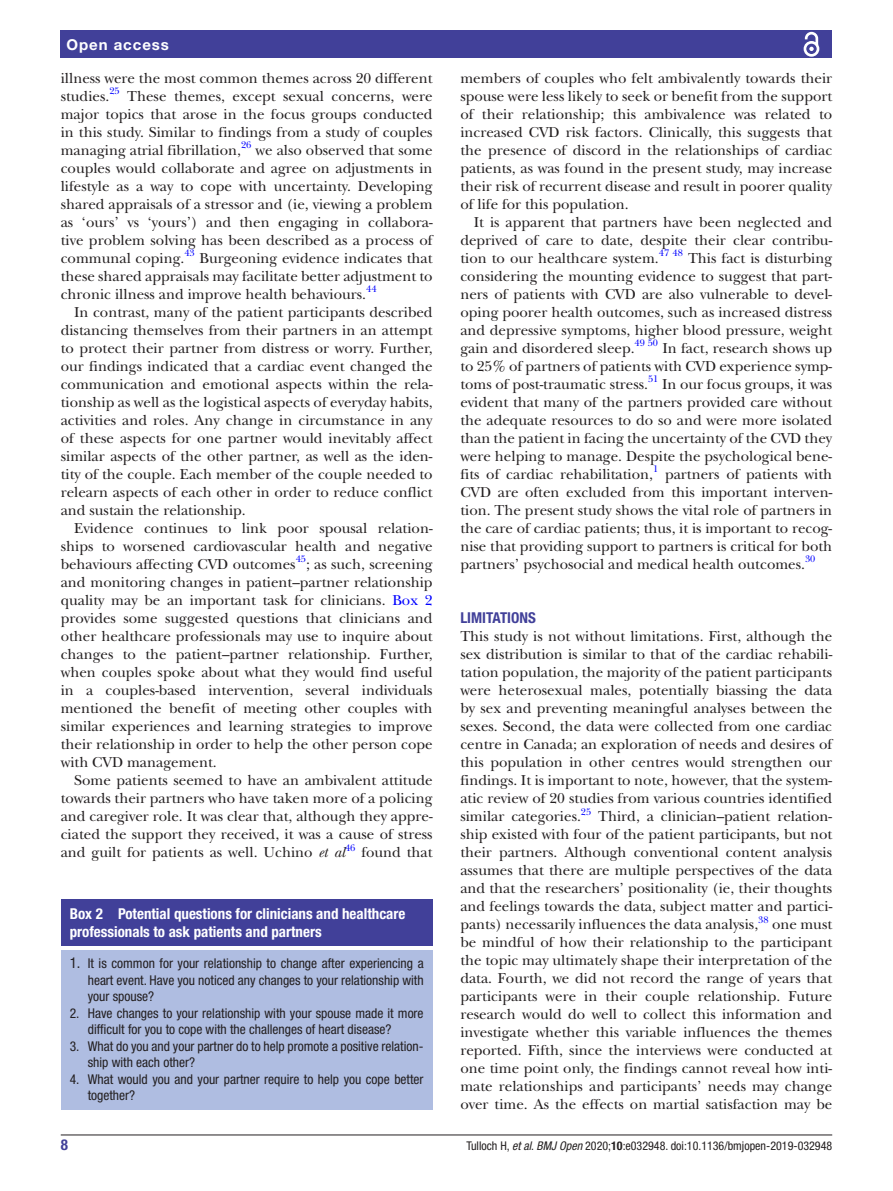
<style>
.page{position:relative;width:893px;height:1191px;background:#fff}
.page>*{position:absolute;margin:0;border:0;box-sizing:border-box;transform-origin:0 0}
.t1{font:15px/18px "New Baskerville";color:#231f20;text-align:justify}
.t2{font:700 condensed 15px/18px "Helvetica Neue LT Std";color:#fff}
.t3{font:700 condensed 15px "Helvetica Neue LT Std";color:#414099}
.t4{font:700 15px "Helvetica Neue LT Std";letter-spacing:.065em;color:#fff}
.t5{font:condensed 13.5px/16.5px "Helvetica Neue LT Std";color:#231f20}
.t6{font:condensed 12px "Helvetica Neue LT Std";color:#231f20}
.t7{font:9.9px "New Baskerville";color:#00f}
.s1{color:#00f}
.s2{font-style:italic}
.s3{font-size:15px}
.s4{font-weight:700}
</style>
<div class="page">
<hr style="left:61px;top:1134px;width:771px;height:1px;background:#231f20">
<div style="left:61px;top:31px;width:771px;height:27px;background:#414099"></div>
<svg style="left:803px;top:31px;width:17px;height:26px"></svg>
<div style="left:61px;top:899px;width:372px;height:46px;background:#414099"></div>
<div style="left:61px;top:949px;width:372px;height:160px;background:#afbde1"></div>
<p class="t4" style="left:66px;top:35px;width:104px">Open access</p>
<p class="t1" style="left:61px;top:69px;width:373px">illness were the most common themes across 20 different studies.</p>
<p class="t7" style="left:109px;top:85px;width:12px">25</p>
<p class="t1" style="left:61px;top:87px;width:373px;text-indent:66px">These themes, except sexual concerns, were major topics that arose in the focus groups conducted in this study. Similar to findings from a study of couples managing atrial fibrillation,</p>
<p class="t7" style="left:241px;top:139px;width:12px">26</p>
<p class="t1" style="left:61px;top:141px;width:373px;text-indent:195px">we also observed that some couples would collaborate and agree on adjustments in lifestyle as a way to cope with uncertainty. Developing shared appraisals of a stressor and (ie, viewing a problem as ‘ours’ vs ‘yours’) and then engaging in collabora&shy;tive problem solving has been described as a process of communal coping.</p>
<p class="t7" style="left:184px;top:247px;width:12px">43</p>
<p class="t1" style="left:61px;top:249px;width:373px;text-indent:139px">Burgeoning evidence indicates that these shared appraisals may facilitate better adjustment to chronic illness and improve health behaviours.</p>
<p class="t7" style="left:366px;top:283px;width:12px">44</p>
<p class="t1" style="left:61px;top:303px;width:373px;text-indent:14px">In contrast, many of the patient participants described distancing themselves from their partners in an attempt to protect their partner from distress or worry. Further, our findings indicated that a cardiac event changed the communication and emotional aspects within the rela&shy;tionship as well as the logistical aspects of everyday habits, activities and roles. Any change in circumstance in any of these aspects for one partner would inevitably affect similar aspects of the other partner, as well as the iden&shy;tity of the couple. Each member of the couple needed to relearn aspects of each other in order to reduce conflict and sustain the relationship.</p>
<p class="t1" style="left:61px;top:519px;width:373px;text-indent:14px">Evidence continues to link poor spousal relation&shy;ships to worsened cardiovascular health and negative behaviours affecting CVD outcomes<sup>45</sup>; as such, screening and monitoring changes in patient–partner relationship quality may be an important task for clinicians. <span class="s1">Box 2 </span>provides some suggested questions that clinicians and other healthcare professionals may use to inquire about changes to the patient–partner relationship. Further, when couples spoke about what they would find useful in a couples-based intervention, several individuals mentioned the benefit of meeting other couples with similar experiences and learning strategies to improve their relationship in order to help the other person cope with CVD management.</p>
<p class="t1" style="left:61px;top:771px;width:373px;text-indent:13px">Some patients seemed to have an ambivalent attitude towards their partners who have taken more of a policing and caregiver role. It was clear that, although they appre&shy;ciated the support they received, it was a cause of stress and guilt for patients as well. Uchino <span class="s2">et al</span></p>
<p class="t7" style="left:345px;top:841px;width:12px">46</p>
<p class="t1" style="left:361px;top:843px;width:73px">found that</p>
<p class="t2" style="left:70px;top:904px;width:337px">Box 2 Potential questions for clinicians and healthcare professionals to ask patients and partners</p>
<p class="t5" style="left:88px;top:955px;width:337px;text-align:justify;text-indent:-18px"><span class="s3">1.</span> It is common for your relationship to change after experiencing a heart event. Have you noticed any changes to your relationship with your spouse?</p>
<p class="t5" style="left:88px;top:1004px;width:337px;text-indent:-18px">2. Have changes to your relationship with your spouse made it more difficult for you to cope with the challenges of heart disease?</p>
<p class="t5" style="left:88px;top:1037px;width:337px;text-indent:-18px">3. What do you and your partner do to help promote a positive relation&shy;ship with each other?</p>
<p class="t5" style="left:88px;top:1070px;width:337px;text-indent:-18px">4. What would you and your partner require to help you cope better together?</p>
<p class="t1" style="left:460px;top:69px;width:373px">members of couples who felt ambivalently towards their spouse were less likely to seek or benefit from the support of their relationship; this ambivalence was related to increased CVD risk factors. Clinically, this suggests that the presence of discord in the relationships of cardiac patients, as was found in the present study, may increase their risk of recurrent disease and result in poorer quality of life for this population.</p>
<p class="t1" style="left:460px;top:213px;width:373px;text-indent:14px">It is apparent that partners have been neglected and deprived of care to date, despite their clear contribu&shy;tion to our healthcare system.</p>
<p class="t7" style="left:659px;top:247px;width:26px">47 48</p>
<p class="t1" style="left:460px;top:249px;width:373px;text-indent:228px">This fact is disturbing considering the mounting evidence to suggest that part&shy;ners of patients with CVD are also vulnerable to devel&shy;oping poorer health outcomes, such as increased distress and depressive symptoms, higher blood pressure, weight gain and disordered sleep.</p>
<p class="t7" style="left:635px;top:337px;width:25px">49 50</p>
<p class="t1" style="left:460px;top:339px;width:373px;text-indent:202px">In fact, research shows up to 25% of partners of patients with CVD experience symp&shy;toms of post-traumatic stress.</p>
<p class="t7" style="left:648px;top:373px;width:12px">51</p>
<p class="t1" style="left:460px;top:375px;width:373px;text-indent:202px">In our focus groups, it was evident that many of the partners provided care without the adequate resources to do so and were more isolated than the patient in facing the uncertainty of the CVD they were helping to manage. Despite the psychological bene&shy;fits of cardiac rehabilitation,<sup>1</sup> partners of patients with CVD are often excluded from this important interven&shy;tion. The present study shows the vital role of partners in the care of cardiac patients; thus, it is important to recog&shy;nise that providing support to partners is critical for both partners’ psychosocial and medical health outcomes.</p>
<p class="t7" style="left:805px;top:553px;width:12px">30</p>
<p class="t3" style="left:460px;top:609px;width:8px">Limi</p>
<p class="t3" style="left:486px;top:609px;width:50px">tations</p>
<p class="t1" style="left:460px;top:627px;width:373px">This study is not without limitations. First, although the sex distribution is similar to that of the cardiac rehabili&shy;tation population, the majority of the patient participants were heterosexual males, potentially biassing the data by sex and preventing meaningful analyses between the sexes. Second, the data were collected from one cardiac centre in Canada; an exploration of needs and desires of this population in other centres would strengthen our findings. It is important to note, however, that the system&shy;atic review of 20 studies from various countries identified similar categories.<sup>25</sup></p>
<p class="t1" style="left:460px;top:807px;width:373px;text-indent:138px">Third, a clinician–patient relation&shy;ship existed with four of the patient participants, but not their partners. Although conventional content analysis assumes that there are multiple perspectives of the data and that the researchers’ positionality (ie, their thoughts and feelings towards the data, subject matter and partici&shy;pants) necessarily influences the data analysis,</p>
<p class="t7" style="left:758px;top:913px;width:12px">38</p>
<p class="t1" style="left:460px;top:915px;width:373px;text-indent:312px">one must be mindful of how their relationship to the participant the topic may ultimately shape their interpretation of the data. Fourth, we did not record the range of years that participants were in their couple relationship. Future research would do well to collect this information and investigate whether this variable influences the themes reported. Fifth, since the interviews were conducted at one time point only, the findings cannot reveal how inti&shy;mate relationships and participants’ needs may change over time. As the effects on martial satisfaction may be</p>
<p class="t3" style="left:61px;top:1135px;width:9px">8</p>
<p class="t6" style="left:466px;top:1138px;width:367px">Tulloch H, <span class="s2">et al</span>. <span class="s2">BMJ Open</span> 2020;<span class="s4">10</span>:e032948. doi:10.1136/bmjopen-2019-032948</p>
</div>
